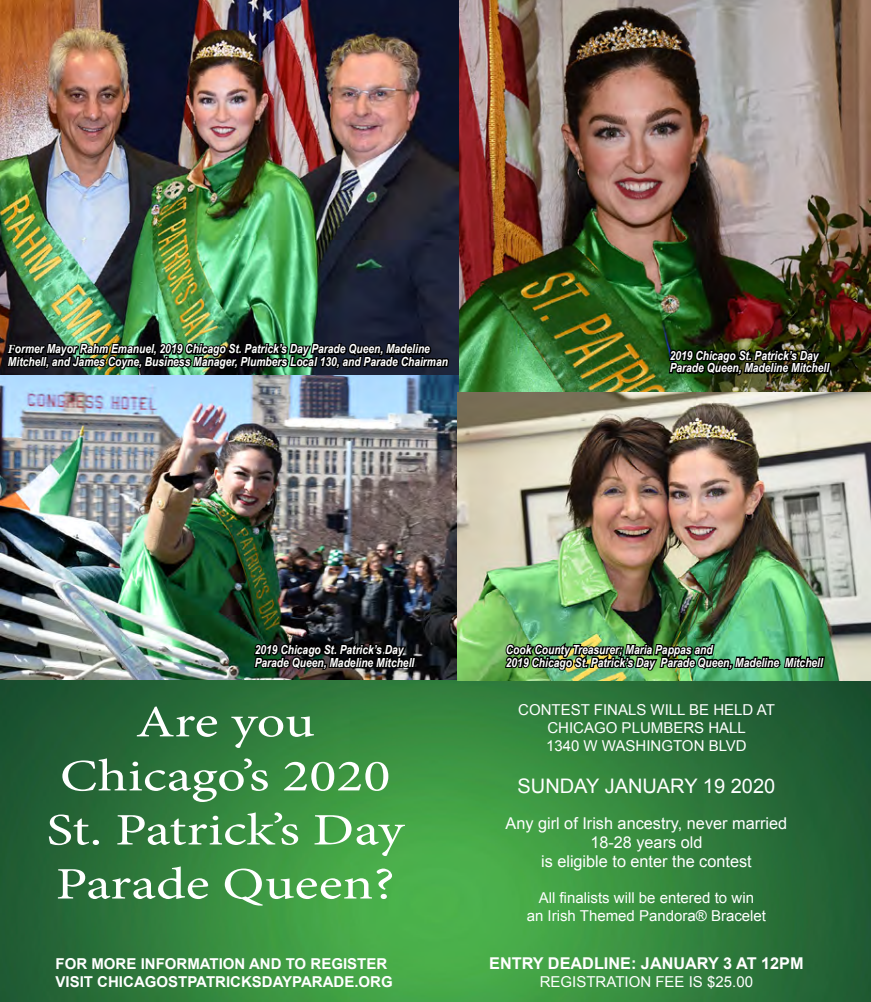
<style>
.page{position:relative;width:871px;height:1002px;background:#fff}
.page>*{position:absolute;margin:0;border:0;box-sizing:border-box;transform-origin:0 0}
.t1{font:45px/54px "Minion Pro";color:#fff;text-align:center;scale:1.25 1}
.t2{font:20px "Arial";color:#fff}
.t3{font:16.25px/18.8px "Arial";color:#fff;text-align:center}
.t4{font:700 16.25px "Arial";color:#fff}
.t5{font:15px/18px "Arial";color:#fff;text-align:center}
.t6{font:700 15px/18px "Arial";color:#fff}
.t7{font:italic 700 12.5px/12.5px "Arial Narrow";color:#fff}
.s1{font-family:"Minion Pro"}
</style>
<div class="page">
<img style="left:458px;top:0;width:412px;height:680px">
<img style="left:0;top:0;width:458px;height:376px">
<img style="left:0;top:376px;width:458px;height:304px">
<img style="left:0;top:680px;width:870px;height:321px">
<img style="left:5px;top:319px;width:445px;height:63px">
<img style="left:667px;top:338px;width:165px;height:43px">
<img style="left:252px;top:632px;width:166px;height:44px">
<img style="left:503px;top:620px;width:323px;height:63px">
<p class="t7" style="left:8px;top:342px;width:441px"><span class="s1">F</span>ormer Mayor Rahm Emanuel, 2019 Chicago St. Patrick’s Day Parade Queen, Madeline<br>Mitchell, and James Coyne, Business Manager, Plumbers Local 130, and Parade Chairman</p>
<p class="t7" style="left:669px;top:348px;width:161px">2019 Chicago St. Patrick’s Day<br>Parade Queen, Madeline Mitchell</p>
<p class="t7" style="left:255px;top:642px;width:161px">2019 Chicago St. Patrick’s Day<br>Parade Queen, Madeline Mitchell</p>
<p class="t7" style="left:505px;top:642px;width:318px">Cook County Treasurer; Maria Pappas and<br>2019 Chicago St. Patrick’s Day Parade Queen, Madeline Mitchell</p>
<h1 class="t1" style="left:46px;top:695px;width:287px">Are you<br>Chicago’s 2020<br>St. Patrick’s Day<br>Parade Queen?</h1>
<p class="t6" style="left:56px;top:954px;width:338px">FOR MORE INFORMATION AND TO REGISTER<br>VISIT CHICAGOSTPATRICKSDAYPARADE.ORG</p>
<p class="t5" style="left:518px;top:700px;width:258px">CONTEST FINALS WILL BE HELD AT<br>CHICAGO PLUMBERS HALL<br>1340 W WASHINGTON BLVD</p>
<h2 class="t2" style="left:517px;top:772px;width:259px">SUNDAY JANUARY 19 2020</h2>
<h3 class="t3" style="left:505px;top:814px;width:283px">Any girl of Irish ancestry, never married<br>18-28 years old<br>is eligible to enter the contest</h3>
<p class="t5" style="left:526px;top:888px;width:241px">All finalists will be entered to win<br>an Irish Themed Pandora® Bracelet</p>
<h3 class="t4" style="left:489px;top:952px;width:316px">ENTRY DEADLINE: JANUARY 3 AT 12PM</h3>
<p class="t5" style="left:539px;top:972px;width:215px">REGISTRATION FEE IS $25.00</p>
</div>
